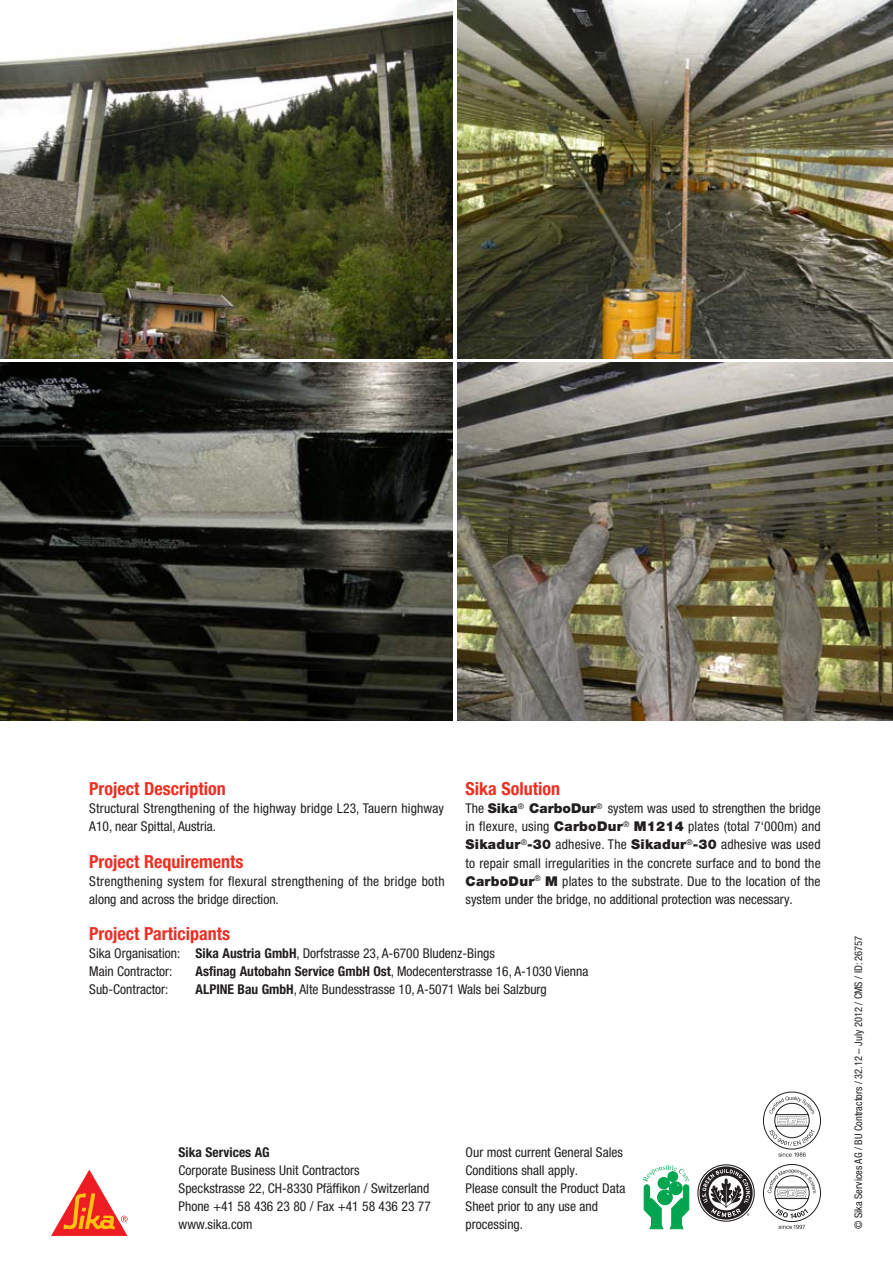
<style>
.page{position:relative;width:893px;height:1263px;background:#fff}
.page>*{position:absolute;margin:0;border:0;box-sizing:border-box;transform-origin:0 0}
.t1{font:700 condensed 18px "Helvetica Neue LT Pro";color:#ee2e22}
.t2{font:condensed 13.5px/18px "Helvetica Neue LT Pro";color:#231f20}
.t3{font:condensed 13.5px/18.1px "Helvetica Neue LT Pro";letter-spacing:.02em;color:#231f20}
.t4{font:700 condensed 13.5px "Helvetica Neue LT Pro";color:#231f20}
.t5{font:condensed 10.5px "Helvetica Neue LT Pro";color:#231f20}
.s1{font-weight:900;font-stretch:normal}
.s2{font-weight:700}
</style>
<div class="page">
<img style="left:0;top:0;width:453px;height:358px">
<img style="left:0;top:362px;width:453px;height:359px">
<img style="left:457px;top:0;width:436px;height:358px">
<img style="left:457px;top:362px;width:436px;height:359px">
<svg style="left:51px;top:1169px;width:77px;height:67px"></svg>
<svg style="left:763px;top:1092px;width:58px;height:65px"></svg>
<svg style="left:763px;top:1164px;width:58px;height:65px"></svg>
<svg style="left:643px;top:1165px;width:46px;height:64px"></svg>
<svg style="left:697px;top:1164px;width:58px;height:58px"></svg>
<h1 class="t1" style="left:89px;top:778px;width:138px">Project Description</h1>
<p class="t2" style="left:89px;top:799px;width:356px">Structural Strengthening of the highway bridge L23, Tauern highway<br>A10, near Spittal, Austria.</p>
<h1 class="t1" style="left:89px;top:850px;width:156px">Project Requirements</h1>
<p class="t3" style="left:89px;top:871px;width:357px">Strengthening system for flexural strengthening of the bridge both along and across the bridge direction.</p>
<h1 class="t1" style="left:466px;top:778px;width:96px">Sika Solution</h1>
<p class="t2" style="left:466px;top:799px;width:357px;text-align:justify">The <span class="s1">Sika</span><sup>®</sup> <span class="s1">CarboDur</span><sup>®</sup> system was used to strengthen the bridge in flexure, using <span class="s1">CarboDur</span><sup>®</sup> <span class="s1">M1214</span> plates (total 7‘000m) and <span class="s1">Sikadur</span><sup>®</sup><span class="s1">-30</span> adhesive. The <span class="s1">Sikadur</span><sup>®</sup><span class="s1">-30</span> adhesive was used to repair small irregularities in the concrete surface and to bond the <span class="s1">CarboDur</span><sup>®</sup> <span class="s1">M</span> plates to the substrate. Due to the location of the system under the bridge, no additional protection was necessary.</p>
<h1 class="t1" style="left:89px;top:923px;width:142px">Project Participants</h1>
<p class="t2" style="left:89px;top:944px;width:407px">Sika Organisation: <span class="s2">Sika Austria GmbH</span>, Dorfstrasse 23, A-6700 Bludenz-Bings<br>Main Contractor:</p>
<p class="t2" style="left:196px;top:962px;width:394px"><span class="s2">Asfinag Autobahn Service GmbH Ost</span>, Modecenterstrasse 16, A-1030 Vienna</p>
<p class="t2" style="left:89px;top:980px;width:81px">Sub-Contractor:</p>
<p class="t2" style="left:196px;top:980px;width:353px"><span class="s2">ALPINE Bau GmbH</span>, Alte Bundesstrasse 10, A-5071 Wals bei Salzburg</p>
<p class="t4" style="left:179px;top:1144px;width:93px">Sika Services AG</p>
<p class="t2" style="left:179px;top:1161px;width:254px">Corporate Business Unit Contractors<br>Speckstrasse 22, CH-8330 Pfäffikon / Switzerland Phone +41 58 436 23 80 / Fax +41 58 436 23 77 www.sika.com</p>
<p class="t2" style="left:466px;top:1143px;width:161px">Our most current General Sales<br>Conditions shall apply.<br>Please consult the Product Data<br>Sheet prior to any use and processing.</p>
<p class="t5" style="left:852px;top:1229px;width:295px;rotate:-90deg">© Sika Services AG / BU Contractors / 32.12 – July 2012 / CMS / ID: 26757</p>
</div>
